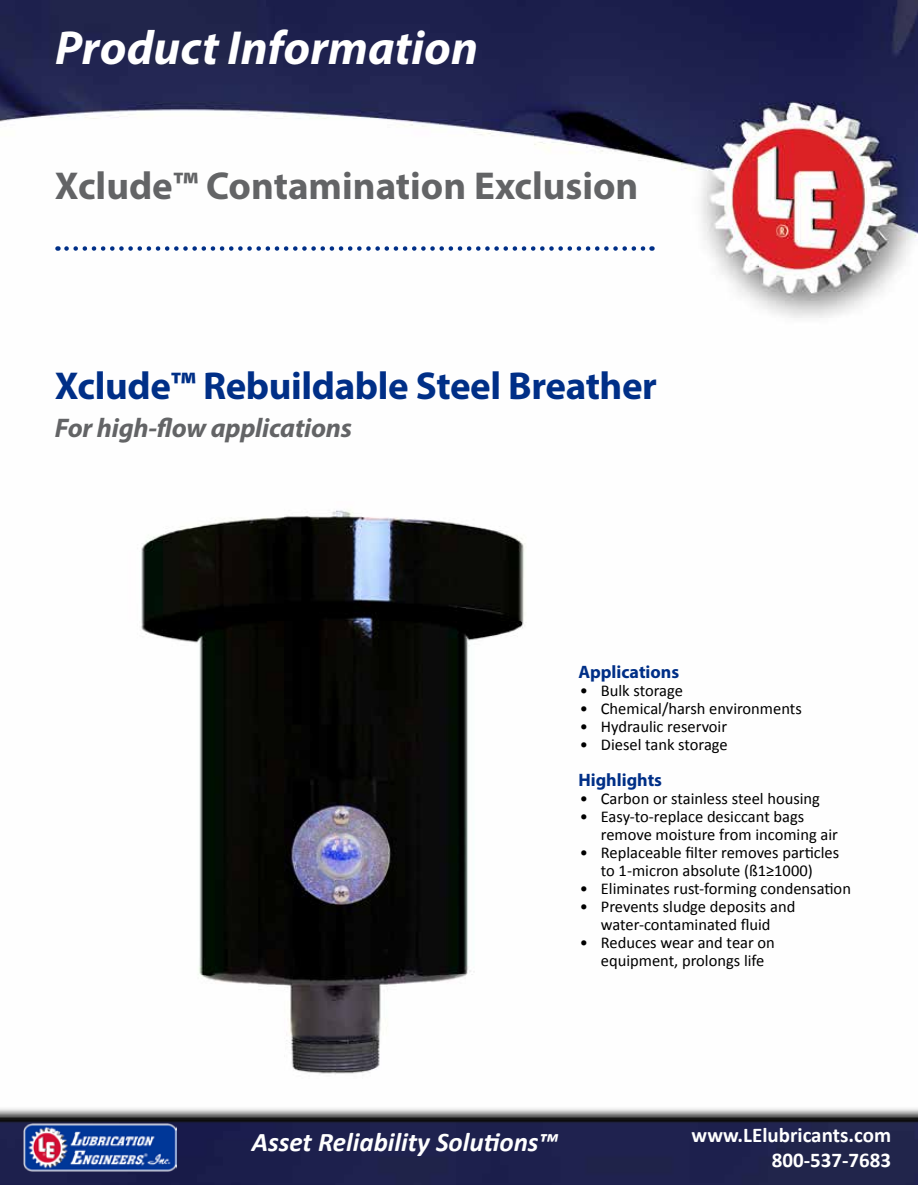
<style>
.page{position:relative;width:918px;height:1188px;background:#fff}
.page>*{position:absolute;margin:0;border:0;box-sizing:border-box;transform-origin:0 0}
.t1{font:italic 700 48px "Myriad Pro";color:#fff}
.t2{font:700 39px "Myriad Pro";letter-spacing:-.01em;color:#002f87}
.t3{font:700 39px "Myriad Pro";color:#636466}
.t4{font:italic 700 27px "Calibri";color:#fff}
.t5{font:italic 700 27px "Myriad Pro";letter-spacing:-.01em;color:#636466}
.t6{font:700 21px/25.2px "Calibri";color:#fff;text-align:right}
.t7{font:700 18px "Myriad Pro";color:#002f87}
.t8{font:16.5px/18px "Calibri";color:#000}
</style>
<div class="page">
<img style="left:0;top:0;width:918px;height:1185px">
<img style="left:111px;top:502px;width:448px;height:579px">
<img style="left:23px;top:1121px;width:154px;height:50px">
<svg style="left:66px;top:246px;width:587px;height:5px"></svg>
<h1 class="t1" style="left:55px;top:17px;width:424px">Product Information</h1>
<h2 class="t3" style="left:55px;top:161px;width:585px">Xclude™ Contamination Exclusion</h2>
<h2 class="t2" style="left:55px;top:361px;width:604px">Xclude™ Rebuildable Steel Breather</h2>
<h3 class="t5" style="left:55px;top:410px;width:299px">For high-flow applications</h3>
<p class="t7" style="left:578px;top:660px;width:102px">Applications</p>
<p class="t8" style="left:580px;top:681px;width:105px">• Bulk storage</p>
<p class="t8" style="left:580px;top:699px;width:224px">• Chemical/harsh environments</p>
<p class="t8" style="left:580px;top:717px;width:149px">• Hydraulic reservoir</p>
<p class="t8" style="left:580px;top:735px;width:149px">• Diesel tank storage</p>
<p class="t7" style="left:578px;top:769px;width:85px">Highlights</p>
<p class="t8" style="left:580px;top:790px;width:242px">• Carbon or stainless steel housing</p>
<p class="t8" style="left:601px;top:808px;width:239px;text-indent:-21px">• Easy-to-replace desiccant bags remove moisture from incoming air</p>
<p class="t8" style="left:580px;top:844px;width:261px;text-align:center">• Replaceable filter removes particles to 1-micron absolute (ß1≥1000)</p>
<p class="t8" style="left:580px;top:880px;width:273px">• Eliminates rust-forming condensation</p>
<p class="t8" style="left:580px;top:898px;width:217px;text-align:center">• Prevents sludge deposits and water-contaminated fluid</p>
<p class="t8" style="left:601px;top:934px;width:176px;text-indent:-21px">• Reduces wear and tear on equipment, prolongs life</p>
<h3 class="t4" style="left:252px;top:1125px;width:308px">Asset Reliability Solutions™</h3>
<p class="t6" style="left:692px;top:1122px;width:201px">www.LElubricants.com<br>800-537-7683</p>
</div>
